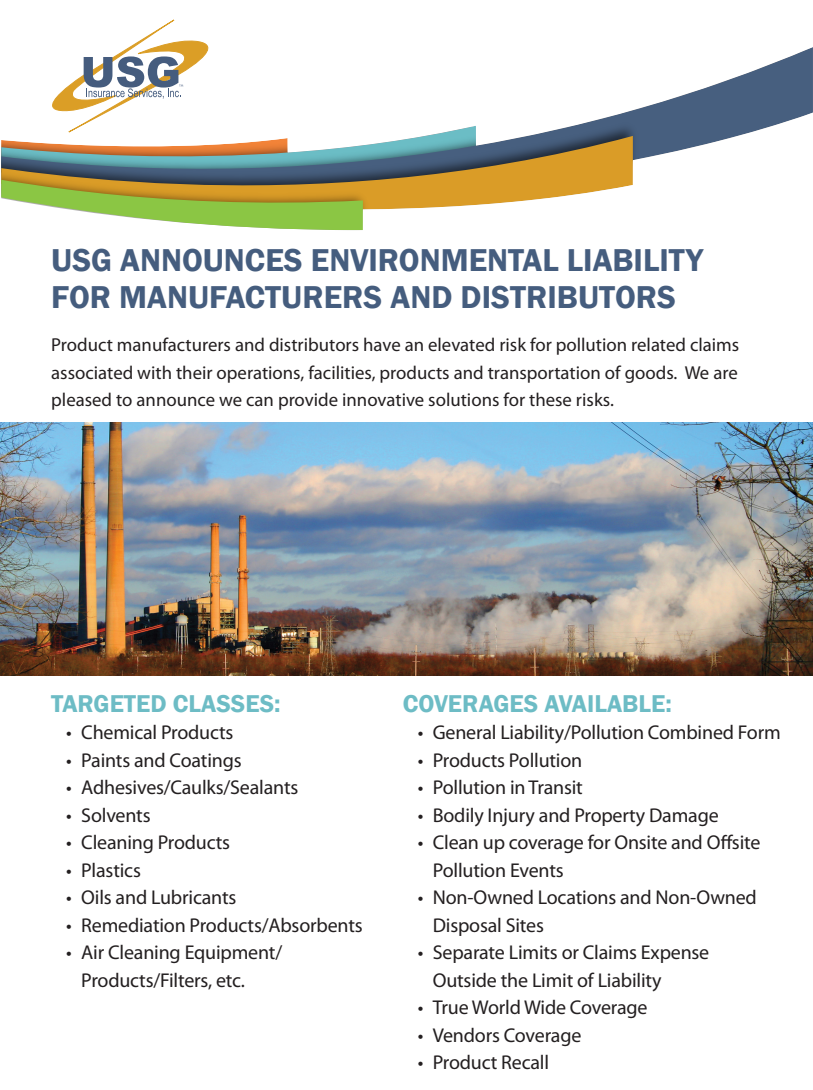
<style>
.page{position:relative;width:813px;height:1090px;background:#fff}
.page>*{position:absolute;margin:0;border:0;box-sizing:border-box;transform-origin:0 0}
.t1{font:600 32.5px/36.2px "Franklin Gothic";color:#455d7e}
.t2{font:600 25px "Franklin Gothic";color:#6dbcc5}
.t3{font:20px/27.5px "Myriad Pro";letter-spacing:-.01em;color:#231f20}
.t4{font:18.75px/27.5px "Myriad Pro";color:#231f20;text-align:justify}
</style>
<div class="page">
<svg style="left:601px;top:47px;width:211px;height:112px"></svg>
<img style="left:528px;top:119px;width:113px;height:66px">
<svg style="left:476px;top:136px;width:156px;height:69px;background:#b99755"></svg>
<svg style="left:1px;top:19px;width:475px;height:211px"></svg>
<img style="left:0;top:423px;width:812px;height:252px">
<h1 class="t1" style="left:51px;top:243px;width:653px">USG ANNOUNCES ENVIRONMENTAL LIABILITY<br>FOR MANUFACTURERS AND DISTRIBUTORS</h1>
<p class="t4" style="left:51px;top:330px;width:689px">Product manufacturers and distributors have an elevated risk for pollution related claims associated with their operations, facilities, products and transportation of goods. We are pleased to announce we can provide innovative solutions for these risks.</p>
<p class="t2" style="left:51px;top:687px;width:231px">TARGETED CLASSES:</p>
<p class="t3" style="left:66px;top:718px;width:169px">• Chemical Products</p>
<p class="t3" style="left:66px;top:745px;width:177px">• Paints and Coatings</p>
<p class="t3" style="left:66px;top:773px;width:233px">• Adhesives/Caulks/Sealants</p>
<p class="t3" style="left:66px;top:800px;width:86px">• Solvents</p>
<p class="t3" style="left:66px;top:828px;width:165px">• Cleaning Products</p>
<p class="t3" style="left:66px;top:855px;width:76px">• Plastics</p>
<p class="t3" style="left:66px;top:883px;width:171px">• Oils and Lubricants</p>
<p class="t3" style="left:66px;top:910px;width:298px">• Remediation Products/Absorbents</p>
<p class="t3" style="left:81px;top:938px;width:202px;text-indent:-15px">• Air Cleaning Equipment/<br>Products/Filters, etc.</p>
<p class="t2" style="left:402px;top:687px;width:270px">COVERAGES AVAILABLE:</p>
<p class="t3" style="left:418px;top:718px;width:364px">• General Liability/Pollution Combined Form</p>
<p class="t3" style="left:418px;top:745px;width:166px">• Products Pollution</p>
<p class="t3" style="left:418px;top:773px;width:167px">• Pollution in Transit</p>
<p class="t3" style="left:418px;top:800px;width:302px">• Bodily Injury and Property Damage</p>
<p class="t3" style="left:432px;top:828px;width:329px;text-indent:-15px">• Clean up coverage for Onsite and Offsite<br>Pollution Events</p>
<p class="t3" style="left:432px;top:883px;width:325px;text-indent:-15px">• Non-Owned Locations and Non-Owned<br>Disposal Sites</p>
<p class="t3" style="left:432px;top:938px;width:278px;text-indent:-15px">• Separate Limits or Claims Expense<br>Outside the Limit of Liability</p>
<p class="t3" style="left:418px;top:993px;width:231px">• True World Wide Coverage</p>
<p class="t3" style="left:418px;top:1020px;width:165px">• Vendors Coverage</p>
<p class="t3" style="left:418px;top:1048px;width:133px">• Product Recall</p>
</div>
